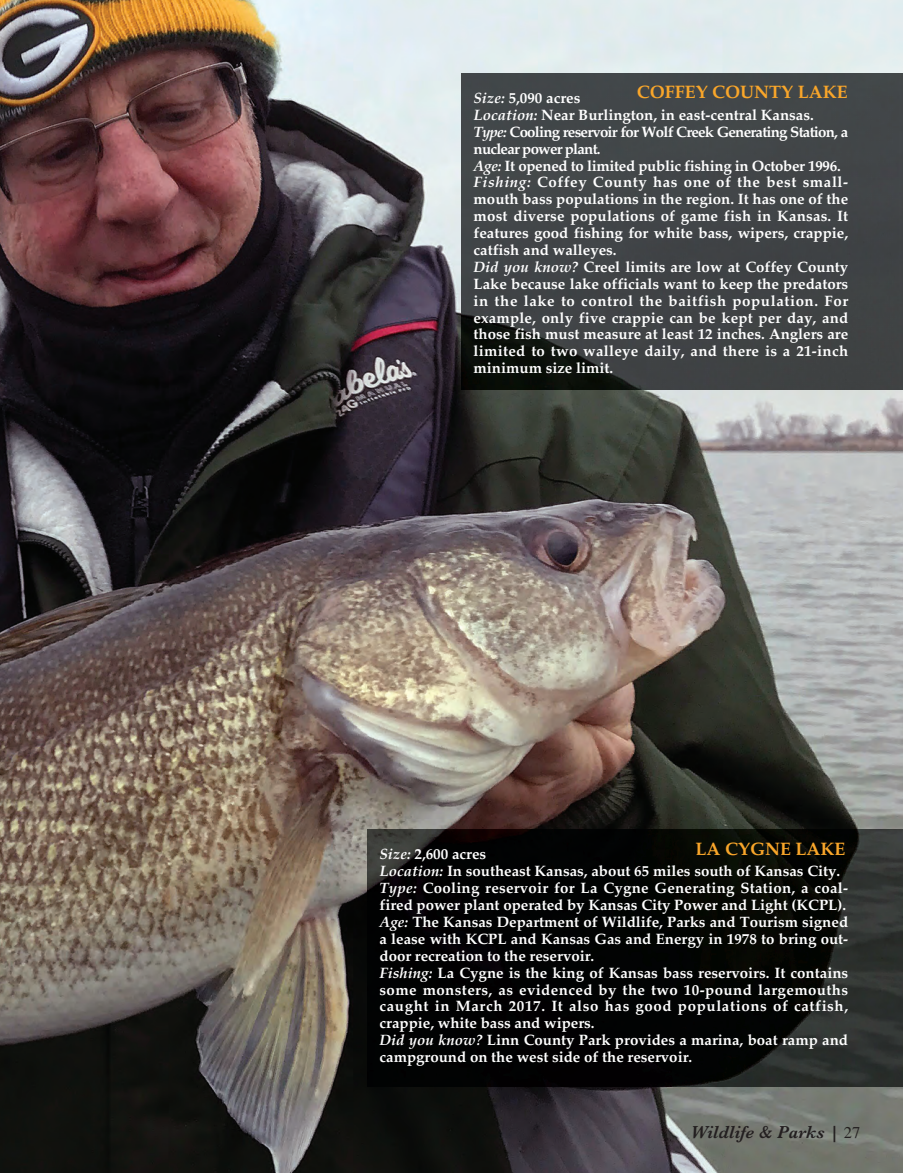
<style>
.page{position:relative;width:903px;height:1173px;background:#fff}
.page>*{position:absolute;margin:0;border:0;box-sizing:border-box;transform-origin:0 0}
.t1{font:700 18px "Palatino";color:#f9a62a}
.t2{font:italic 600 18px "Baskerville";color:#231f20}
.t3{font:700 15px/16.8px "Palatino";color:#fff}
.s1{font-style:italic}
.s2{font-family:"Times";font-weight:400;font-style:normal;font-size:16.5px}
</style>
<div class="page">
<img style="left:0;top:0;width:902px;height:1172px">
<img style="left:367px;top:829px;width:535px;height:257px">
<div style="left:461px;top:73px;width:441px;height:316px;background:#414447"></div>
<p class="t1" style="left:636px;top:85px;width:213px">COFFEY COUNTY LAKE</p>
<p class="t3" style="left:473px;top:108px;width:376px"><span class="s1">Location:</span> Near Burlington, in east-central Kansas.<br><span class="s1">Type:</span> Cooling reservoir for Wolf Creek Generating Station, a nuclear power plant.<br><span class="s1">Age:</span> It opened to limited public fishing in October 1996.<br><span class="s1">Fishing:</span> Coffey County has one of the best small&shy;mouth bass populations in the region. It has one of the most diverse populations of game fish in Kansas. It features good fishing for white bass, wipers, crappie, catfish and walleyes.<br><span class="s1">Did you know?</span> Creel limits are low at Coffey County Lake because lake officials want to keep the predators in the lake to control the baitfish population. For example, only five crappie can be kept per day, and those fish must measure at least 12 inches. Anglers are limited to two walleye daily, and there is a 21-inch minimum size limit.</p>
<p class="t3" style="left:473px;top:91px;width:108px"><span class="s1">Size:</span> 5,090 acres</p>
<p class="t1" style="left:695px;top:841px;width:151px">LA CYGNE LAKE</p>
<p class="t3" style="left:379px;top:864px;width:470px"><span class="s1">Location:</span> In southeast Kansas, about 65 miles south of Kansas City.<br><span class="s1">Type:</span> Cooling reservoir for La Cygne Generating Station, a coal&shy;fired power plant operated by Kansas City Power and Light (KCPL).<br><span class="s1">Age:</span> The Kansas Department of Wildlife, Parks and Tourism signed a lease with KCPL and Kansas Gas and Energy in 1978 to bring out&shy;door recreation to the reservoir.<br><span class="s1">Fishing:</span> La Cygne is the king of Kansas bass reservoirs. It contains some monsters, as evidenced by the two 10-pound largemouths caught in March 2017. It also has good populations of catfish, crappie, white bass and wipers.<br><span class="s1">Did you know?</span> Linn County Park provides a marina, boat ramp and campground on the west side of the reservoir.</p>
<p class="t3" style="left:379px;top:847px;width:108px"><span class="s1">Size:</span> 2,600 acres</p>
<p class="t2" style="left:690px;top:1121px;width:171px">Wildlife &amp; Parks | <span class="s2">27</span></p>
</div>
